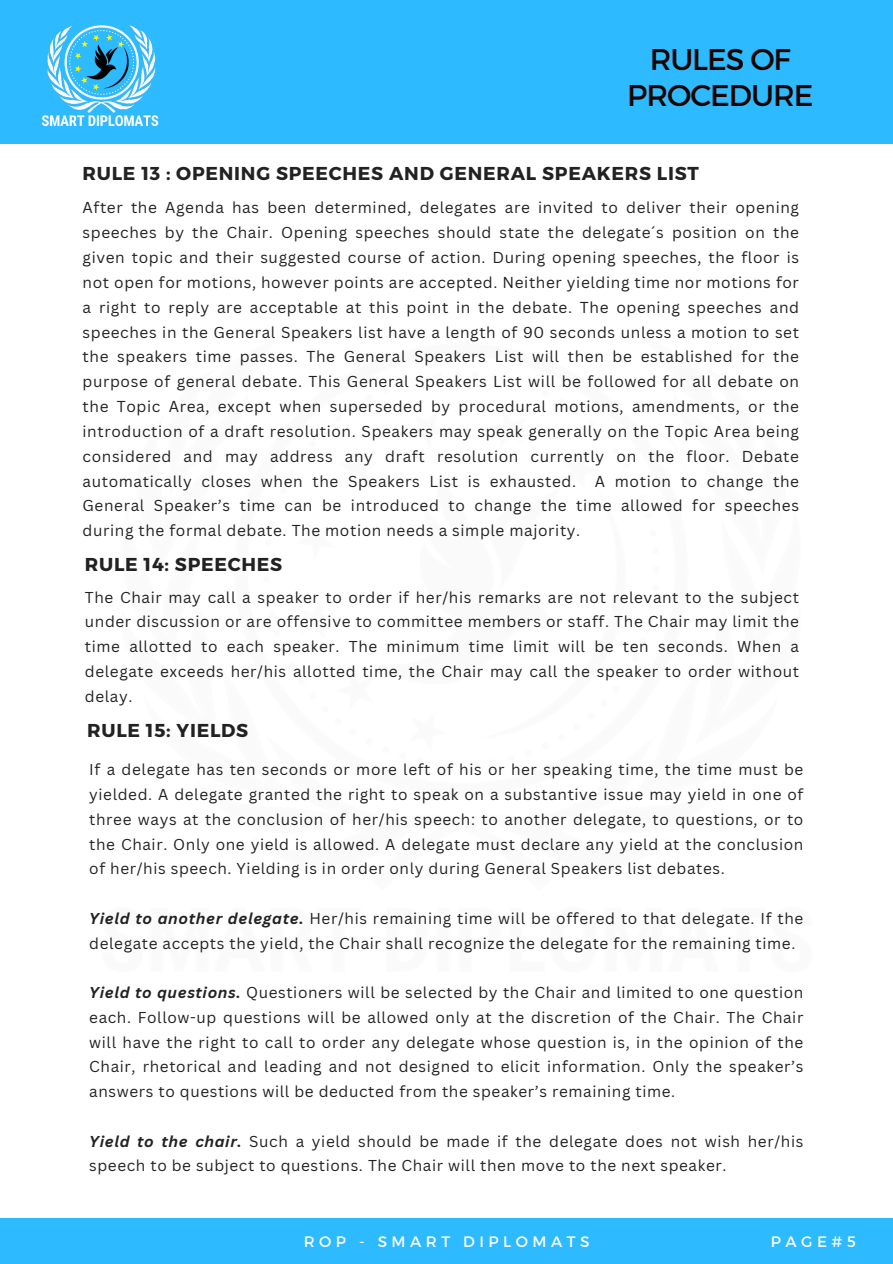
<style>
.page{position:relative;width:893px;height:1264px;background:#fff}
.page>*{position:absolute;margin:0;border:0;box-sizing:border-box;transform-origin:0 0}
.t1{font:30px/36px "Montserrat";letter-spacing:-.035em;color:#180402;text-align:center}
.t2{font:700 18.6px "Montserrat";letter-spacing:.04em;color:#222}
.t3{font:15.45px/24.9px "Canva Sans";letter-spacing:.04em;color:#222;text-align:justify}
.t4{font:15.3px/24.8px "Canva Sans";letter-spacing:.04em;color:#222;text-align:justify}
.t5{font:15.15px "Montserrat";letter-spacing:.3em;color:#fff}
.s1{font-weight:700;font-style:italic}
</style>
<div class="page">
<div style="left:0;top:1218px;width:892px;height:45px;background:#2dbaff"></div>
<div style="left:0;top:0;width:892px;height:143px;background:#2dbaff"></div>
<img style="left:42px;top:25px;width:117px;height:102px">
<p class="t1" style="left:627px;top:40px;width:188px">RULES OF<br>PROCEDURE</p>
<p class="t2" style="left:83px;top:161px;width:617px">RULE 13 : OPENING SPEECHES AND GENERAL SPEAKERS LIST</p>
<p class="t3" style="left:83px;top:195px;width:718px">After the Agenda has been determined, delegates are invited to deliver their opening speeches by the Chair. Opening speeches should state the delegate´s position on the given topic and their suggested course of action. During opening speeches, the floor is not open for motions, however points are accepted. Neither yielding time nor motions for a right to reply are acceptable at this point in the debate. The opening speeches and speeches in the General Speakers list have a length of 90 seconds unless a motion to set the speakers time passes. The General Speakers List will then be established for the purpose of general debate. This General Speakers List will be followed for all debate on the Topic Area, except when superseded by procedural motions, amendments, or the introduction of a draft resolution. Speakers may speak generally on the Topic Area being considered and may address any draft resolution currently on the floor. Debate automatically closes when the Speakers List is exhausted. A motion to change the General Speaker’s time can be introduced to change the time allowed for speeches during the formal debate. The motion needs a simple majority.</p>
<p class="t2" style="left:85px;top:552px;width:199px">RULE 14: SPEECHES</p>
<p class="t4" style="left:85px;top:584px;width:715px">The Chair may call a speaker to order if her/his remarks are not relevant to the subject under discussion or are offensive to committee members or staff. The Chair may limit the time allotted to each speaker. The minimum time limit will be ten seconds. When a delegate exceeds her/his allotted time, the Chair may call the speaker to order without delay.</p>
<p class="t2" style="left:87px;top:718px;width:162px">RULE 15: YIELDS</p>
<p class="t4" style="left:89px;top:757px;width:715px">If a delegate has ten seconds or more left of his or her speaking time, the time must be yielded. A delegate granted the right to speak on a substantive issue may yield in one of three ways at the conclusion of her/his speech: to another delegate, to questions, or to the Chair. Only one yield is allowed. A delegate must declare any yield at the conclusion of her/his speech. Yielding is in order only during General Speakers list debates.</p>
<p class="t4" style="left:89px;top:905px;width:715px"><span class="s1">Yield to another delegate.</span> Her/his remaining time will be offered to that delegate. If the delegate accepts the yield, the Chair shall recognize the delegate for the remaining time.</p>
<p class="t4" style="left:89px;top:979px;width:715px"><span class="s1">Yield to questions.</span> Questioners will be selected by the Chair and limited to one question each. Follow-up questions will be allowed only at the discretion of the Chair. The Chair will have the right to call to order any delegate whose question is, in the opinion of the Chair, rhetorical and leading and not designed to elicit information. Only the speaker’s answers to questions will be deducted from the speaker’s remaining time.</p>
<p class="t4" style="left:89px;top:1128px;width:715px"><span class="s1">Yield to the chair.</span> Such a yield should be made if the delegate does not wish her/his speech to be subject to questions. The Chair will then move to the next speaker.</p>
<p class="t5" style="left:303px;top:1232px;width:287px">ROP - SMART DIPLOMATS</p>
<p class="t5" style="left:770px;top:1232px;width:86px">PAGE#5</p>
</div>
